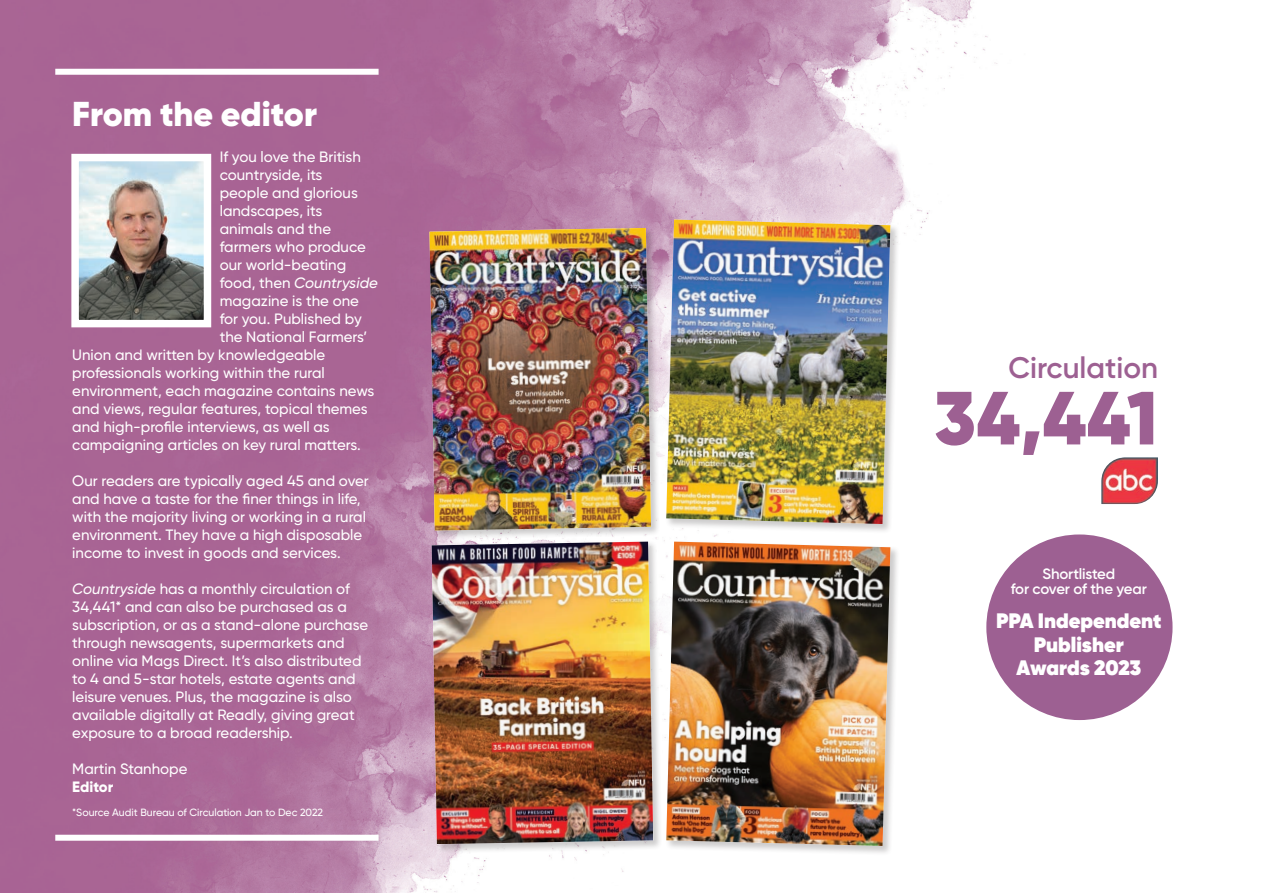
<style>
.page{position:relative;width:1263px;height:893px;background:#fff}
.page>*{position:absolute;margin:0;border:0;box-sizing:border-box;transform-origin:0 0}
.t1{font:900 75.15px "Gilroy";color:#9d6092}
.t2{font:900 34.5px "Gilroy";color:#fff}
.t3{font:600 29.7px "Gilroy";color:#9d6092}
.t4{font:800 20.85px/23.4px "Gilroy";color:#fff;text-align:center}
.t5{font:500 15px/18px "Gilroy";color:#fff}
.t6{font:600 15px/15px "Gilroy";letter-spacing:-.015em;color:#fff;text-align:center}
.t7{font:italic 500 15px "Gilroy";color:#fff}
.t8{font:800 15px "Gilroy";color:#fff}
.t9{font:500 10.5px "Gilroy";color:#fff}
.s1{font-style:normal}
.s2{font-style:italic}
</style>
<div class="page">
<img style="left:0;top:0;width:1173px;height:893px">
<svg style="left:68px;top:150px;width:147px;height:181px"></svg>
<div style="left:55px;top:69px;width:324px;height:6px;background:#fff"></div>
<div style="left:55px;top:835px;width:324px;height:6px;background:#fff"></div>
<div style="left:428px;top:227px;width:232px;height:313px;background:#231f20;opacity:.23"></div>
<img style="left:429px;top:228px;width:222px;height:303px">
<div style="left:665px;top:218px;width:235px;height:315px;background:#231f20;opacity:.23"></div>
<img style="left:666px;top:220px;width:224px;height:304px">
<div style="left:430px;top:540px;width:233px;height:314px;background:#231f20;opacity:.23"></div>
<img style="left:432px;top:542px;width:221px;height:302px">
<div style="left:665px;top:540px;width:235px;height:315px;background:#231f20;opacity:.23"></div>
<img style="left:666px;top:542px;width:224px;height:304px">
<div style="left:986px;top:534px;width:186px;height:186px;background:#9d6092;border-radius:50%"></div>
<img style="left:1101px;top:457px;width:57px;height:47px">
<h2 class="t2" style="left:72px;top:92px;width:246px">From the editor</h2>
<p class="t5" style="left:220px;top:148px;width:143px">If you love the British</p>
<p class="t5" style="left:220px;top:166px;width:104px">countryside, its</p>
<p class="t5" style="left:220px;top:184px;width:140px">people and glorious</p>
<p class="t5" style="left:220px;top:202px;width:104px">landscapes, its</p>
<p class="t5" style="left:220px;top:220px;width:113px">animals and the</p>
<p class="t5" style="left:220px;top:238px;width:148px">farmers who produce</p>
<p class="t5" style="left:220px;top:256px;width:128px">our world-beating</p>
<p class="t7" style="left:220px;top:274px;width:160px"><span class="s1">food, then</span> Countryside</p>
<p class="t5" style="left:220px;top:292px;width:141px">magazine is the one</p>
<p class="t5" style="left:220px;top:310px;width:143px">for you. Published by</p>
<p class="t5" style="left:220px;top:328px;width:149px">the National Farmers’</p>
<p class="t5" style="left:72px;top:346px;width:255px">Union and written by knowledgeable</p>
<p class="t5" style="left:72px;top:364px;width:254px">professionals working within the rural</p>
<p class="t5" style="left:72px;top:382px;width:304px">environment, each magazine contains news</p>
<p class="t5" style="left:72px;top:400px;width:297px">and views, regular features, topical themes</p>
<p class="t5" style="left:72px;top:418px;width:259px">and high-profile interviews, as well as</p>
<p class="t5" style="left:72px;top:436px;width:290px">campaigning articles on key rural matters.</p>
<p class="t5" style="left:72px;top:472px;width:298px">Our readers are typically aged 45 and over and have a taste for the finer things in life, with the majority living or working in a rural environment. They have a high disposable income to invest in goods and services.</p>
<p class="t5" style="left:72px;top:580px;width:297px"><span class="s2">Countryside</span> has a monthly circulation of 34,441* and can also be purchased as a subscription, or as a stand-alone purchase through newsagents, supermarkets and online via Mags Direct. It’s also distributed to 4 and 5-star hotels, estate agents and leisure venues. Plus, the magazine is also available digitally at Readly, giving great exposure to a broad readership.</p>
<p class="t5" style="left:72px;top:760px;width:117px">Martin Stanhope</p>
<p class="t8" style="left:72px;top:777px;width:42px">Editor</p>
<p class="t9" style="left:72px;top:806px;width:252px">*Source Audit Bureau of Circulation Jan to Dec 2022</p>
<h3 class="t3" style="left:1008px;top:349px;width:151px">Circulation</h3>
<h1 class="t1" style="left:935px;top:370px;width:225px">34,441</h1>
<p class="t6" style="left:1011px;top:567px;width:137px">Shortlisted<br>for cover of the year</p>
<h3 class="t4" style="left:996px;top:609px;width:167px">PPA Independent<br>Publisher<br>Awards 2023</h3>
</div>
